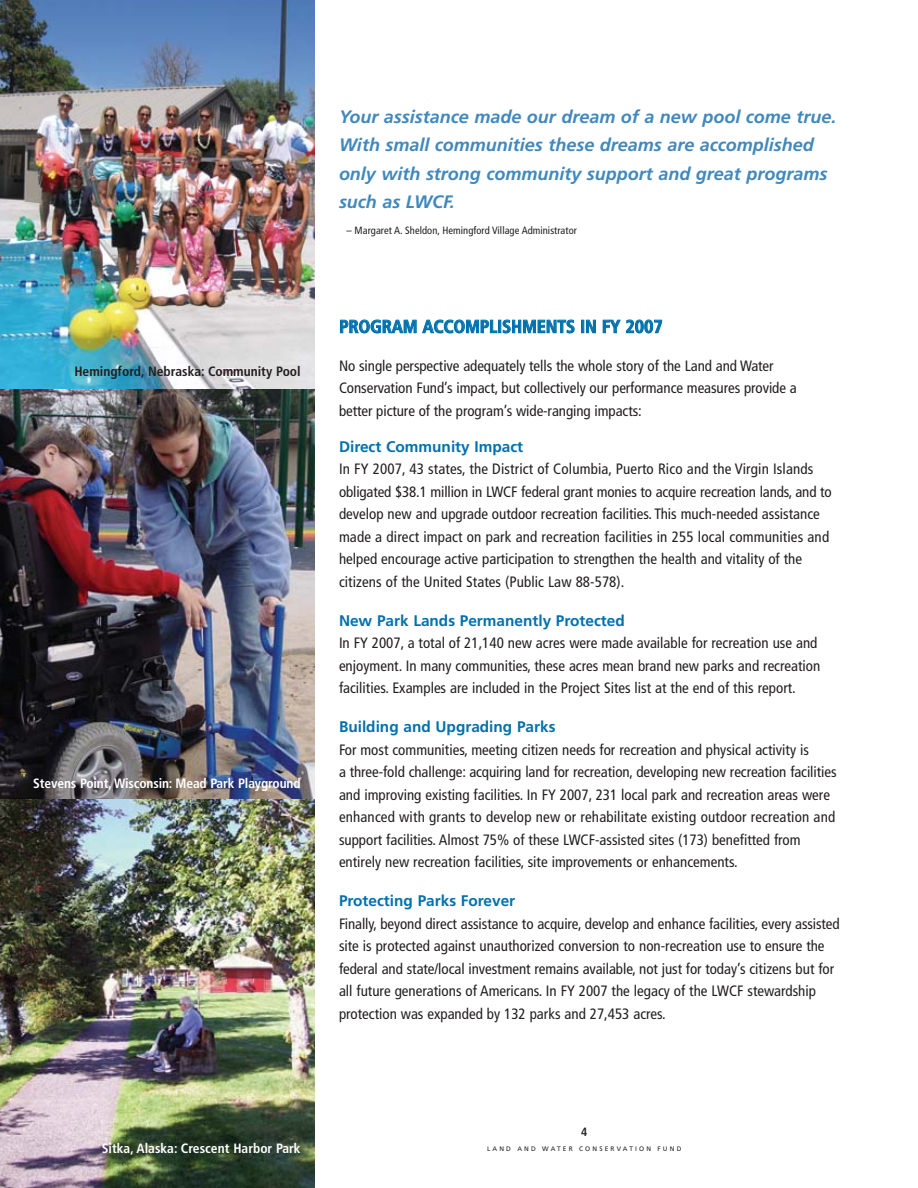
<style>
.page{position:relative;width:918px;height:1188px;background:#fff}
.page>*{position:absolute;margin:0;border:0;box-sizing:border-box;transform-origin:0 0}
.t1{font:italic 700 18px/28.5px "Frutiger";color:#4088bd}
.t2{font:700 condensed 18px "Frutiger";color:#0071ad}
.t3{font:700 15.3px "Frutiger";color:#0071ad}
.t4{font:condensed 15px/22.5px "Frutiger";color:#231f20}
.t5{font:700 condensed 13.5px "Frutiger";letter-spacing:-.01em;color:#fff}
.t6{font:700 condensed 13.5px "Frutiger";color:#231f20}
.t7{font:700 condensed 12px "Frutiger";color:#231f20}
.t8{font:condensed 10.5px "Frutiger";letter-spacing:.005em;color:#231f20}
.t9{font:6.45px "Frutiger";letter-spacing:.335em;color:#231f20}
</style>
<div class="page">
<img style="left:0;top:0;width:315px;height:389px">
<img style="left:0;top:799px;width:315px;height:389px">
<img style="left:0;top:389px;width:315px;height:410px">
<p class="t6" style="left:74px;top:366px;width:228px">Hemingford, Nebraska: Community Pool</p>
<p class="t5" style="left:33px;top:778px;width:269px">Stevens Point, Wisconsin: Mead Park Playground</p>
<p class="t1" style="left:339px;top:104px;width:499px">Your assistance made our dream of a new pool come true.<br>With small communities these dreams are accomplished only with strong community support and great programs such as LWCF.</p>
<p class="t8" style="left:346px;top:226px;width:232px">– Margaret A. Sheldon, Hemingford Village Administrator</p>
<p class="t2" style="left:339px;top:319px;width:325px">PROGRAM ACCOMPLISHMENTS IN FY 2007</p>
<p class="t4" style="left:339px;top:355px;width:459px">No single perspective adequately tells the whole story of the Land and Water<br>Conservation Fund’s impact, but collectively our performance measures provide a better picture of the program’s wide-ranging impacts:</p>
<p class="t3" style="left:339px;top:440px;width:186px">Direct Community Impact</p>
<p class="t4" style="left:339px;top:459px;width:494px">In FY 2007, 43 states, the District of Columbia, Puerto Rico and the Virgin Islands obligated $38.1 million in LWCF federal grant monies to acquire recreation lands, and to develop new and upgrade outdoor recreation facilities. This much-needed assistance made a direct impact on park and recreation facilities in 255 local communities and helped encourage active participation to strengthen the health and vitality of the citizens of the United States (Public Law 88-578).</p>
<p class="t3" style="left:339px;top:614px;width:287px">New Park Lands Permanently Protected</p>
<p class="t4" style="left:339px;top:633px;width:483px">In FY 2007, a total of 21,140 new acres were made available for recreation use and enjoyment. In many communities, these acres mean brand new parks and recreation facilities. Examples are included in the Project Sites list at the end of this report.</p>
<p class="t3" style="left:339px;top:721px;width:218px">Building and Upgrading Parks</p>
<p class="t4" style="left:339px;top:739px;width:499px">For most communities, meeting citizen needs for recreation and physical activity is<br>a three-fold challenge: acquiring land for recreation, developing new recreation facilities and improving existing facilities. In FY 2007, 231 local park and recreation areas were enhanced with grants to develop new or rehabilitate existing outdoor recreation and support facilities. Almost 75% of these LWCF-assisted sites (173) benefitted from entirely new recreation facilities, site improvements or enhancements.</p>
<p class="t3" style="left:339px;top:895px;width:178px">Protecting Parks Forever</p>
<p class="t4" style="left:339px;top:913px;width:502px">Finally, beyond direct assistance to acquire, develop and enhance facilities, every assisted site is protected against unauthorized conversion to non-recreation use to ensure the federal and state/local investment remains available, not just for today’s citizens but for all future generations of Americans. In FY 2007 the legacy of the LWCF stewardship protection was expanded by 132 parks and 27,453 acres.</p>
<p class="t5" style="left:102px;top:1143px;width:200px">Sitka, Alaska: Crescent Harbor Park</p>
<p class="t7" style="left:581px;top:1126px;width:8px">4</p>
<p class="t9" style="left:487px;top:1146px;width:196px">LAND AND WATER CONSERVATION FUND</p>
</div>
